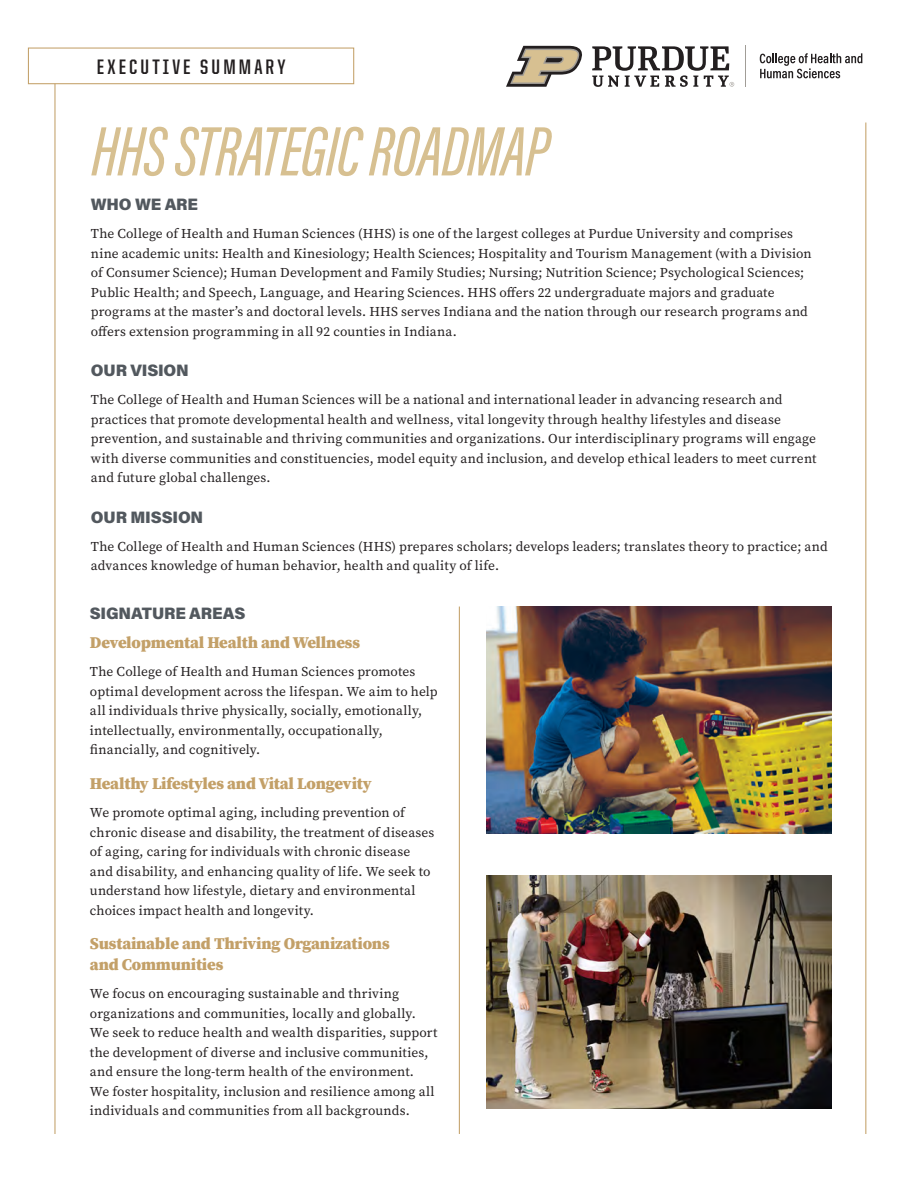
<style>
.page{position:relative;width:918px;height:1188px;background:#fff}
.page>*{position:absolute;margin:0;border:0;box-sizing:border-box;transform-origin:0 0}
.Flyer_Title_Acumin_E{font:italic 500 72px "Acumin Pro Extra Cond";letter-spacing:-.01em;color:#d7c091}
.Sub_copy_United_Sans{font:700 21px "United Sans Cond";letter-spacing:.15em;color:#231f20}
.Subhead_3{font:900 16.5px/21px "Source Serif Pro";letter-spacing:-.01em;color:#c3a068}
.Subhead_2{font:900 16.5px "Acumin Pro";letter-spacing:-.01em;color:#52585e}
.Body_Text_Farnham_9{font:13.5px/19.5px "Source Serif Pro";letter-spacing:.01em;color:#231f20}
</style>
<div class="page">
<hr style="left:54px;top:54px;width:2px;height:1080px;background:#c3a068">
<hr style="left:459px;top:607px;width:1px;height:527px;background:#c3a068">
<hr style="left:865px;top:123px;width:1px;height:1011px;background:#c3a068">
<div style="left:28px;top:48px;width:326px;height:36px;background:#fff;border:1px solid #c3a068"></div>
<svg style="left:760px;top:53px;width:102px;height:25px"></svg>
<hr style="left:745px;top:46px;width:1px;height:41px;background:#a19d97">
<svg style="left:506px;top:46px;width:76px;height:41px"></svg>
<svg style="left:592px;top:46px;width:142px;height:41px"></svg>
<img style="left:486px;top:876px;width:345px;height:233px">
<img style="left:486px;top:607px;width:345px;height:226px">
<p class="Sub_copy_United_Sans" style="left:97px;top:56px;width:190px">EXECUTIVE SUMMARY</p>
<h1 class="Flyer_Title_Acumin_E" style="left:92px;top:108px;width:460px">HHS STRATEGIC ROADMAP</h1>
<h2 class="Subhead_2" style="left:91px;top:192px;width:109px">WHO WE ARE</h2>
<p class="Body_Text_Farnham_9" style="left:91px;top:224px;width:722px">The College of Health and Human Sciences (HHS) is one of the largest colleges at Purdue University and comprises nine academic units: Health and Kinesiology; Health Sciences; Hospitality and Tourism Management (with a Division of Consumer Science); Human Development and Family Studies; Nursing; Nutrition Science; Psychological Sciences; Public Health; and Speech, Language, and Hearing Sciences. HHS offers 22 undergraduate majors and graduate programs at the master’s and doctoral levels. HHS serves Indiana and the nation through our research programs and offers extension programming in all 92 counties in Indiana.</p>
<h2 class="Subhead_2" style="left:91px;top:359px;width:100px">OUR VISION</h2>
<p class="Body_Text_Farnham_9" style="left:91px;top:390px;width:727px">The College of Health and Human Sciences will be a national and international leader in advancing research and practices that promote developmental health and wellness, vital longevity through healthy lifestyles and disease prevention, and sustainable and thriving communities and organizations. Our interdisciplinary programs will engage with diverse communities and constituencies, model equity and inclusion, and develop ethical leaders to meet current and future global challenges.</p>
<h2 class="Subhead_2" style="left:91px;top:505px;width:114px">OUR MISSION</h2>
<p class="Body_Text_Farnham_9" style="left:91px;top:537px;width:738px">The College of Health and Human Sciences (HHS) prepares scholars; develops leaders; translates theory to practice; and advances knowledge of human behavior, health and quality of life.</p>
<h2 class="Subhead_2" style="left:90px;top:601px;width:157px">SIGNATURE AREAS</h2>
<h3 class="Subhead_3" style="left:90px;top:632px;width:272px">Developmental Health and Wellness</h3>
<p class="Body_Text_Farnham_9" style="left:90px;top:662px;width:349px">The College of Health and Human Sciences promotes optimal development across the lifespan. We aim to help all individuals thrive physically, socially, emotionally, intellectually, environmentally, occupationally, financially, and cognitively.</p>
<h3 class="Subhead_3" style="left:90px;top:773px;width:283px">Healthy Lifestyles and Vital Longevity</h3>
<p class="Body_Text_Farnham_9" style="left:90px;top:803px;width:346px">We promote optimal aging, including prevention of chronic disease and disability, the treatment of diseases of aging, caring for individuals with chronic disease and disability, and enhancing quality of life. We seek to understand how lifestyle, dietary and environmental choices impact health and longevity.</p>
<h3 class="Subhead_3" style="left:90px;top:933px;width:301px">Sustainable and Thriving Organizations and Communities</h3>
<p class="Body_Text_Farnham_9" style="left:90px;top:984px;width:349px">We focus on encouraging sustainable and thriving organizations and communities, locally and globally.<br>We seek to reduce health and wealth disparities, support the development of diverse and inclusive communities, and ensure the long-term health of the environment.<br>We foster hospitality, inclusion and resilience among all individuals and communities from all backgrounds.</p>
</div>
